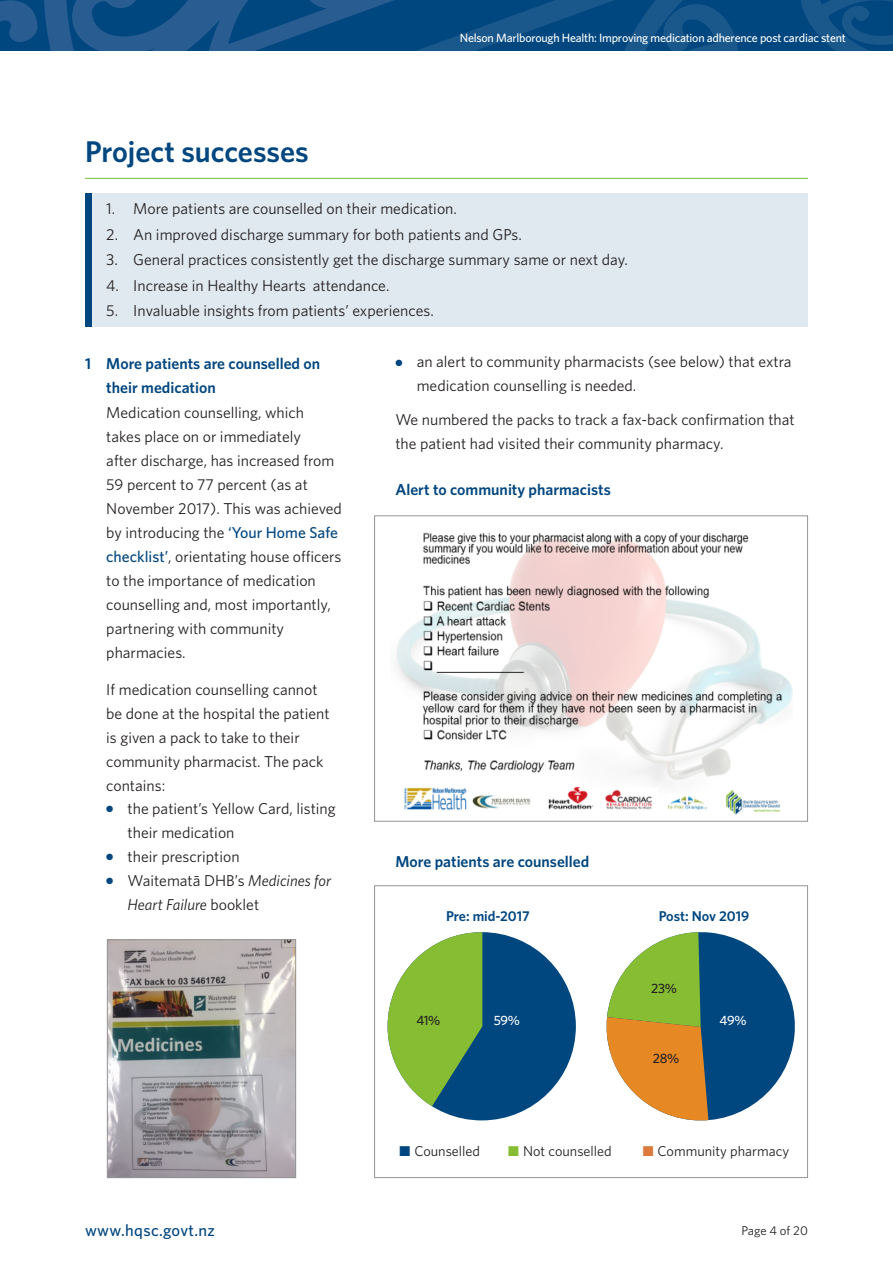
<style>
.page{position:relative;width:893px;height:1263px;background:#fff}
.page>*{position:absolute;margin:0;border:0;box-sizing:border-box;transform-origin:0 0}
._2_1_Main_sub{font:600 30px "Whitney";color:#00467f}
.t1{font:500 16.5px "Whitney";letter-spacing:.02em;color:#00467f}
._4_2_Indented{font:15.75px/24px "Whitney";color:#231f20}
._4_1_Numbered_or_not{font:600 15.75px/24px "Whitney";color:#00467f}
.t2{font:italic 15.75px/24px "Whitney";color:#231f20}
._3_1a_body_text_befo{font:14.25px "Whitney";color:#231f20}
._3_1_Body_Copy{font:600 14.25px "Whitney";color:#00467f}
._6_2_graph_content{font:500 13.5px "Whitney";color:#231f20}
._6_2_graph_content-2{font:500 13.5px "Whitney";color:#fff}
.t3{font:12.75px "Whitney";color:#231f20}
.t4{font:500 12px "Whitney";letter-spacing:-.02em;color:#fff}
.s1{font-weight:500;color:#00467f}
.s2{color:#00467f}
.s3{font-style:normal}
.s4{color:#87bd33}
.s5{color:#db7a3c}
</style>
<div class="page">
<svg style="left:0;top:0;width:415px;height:51px;background:#135088"></svg>
<svg style="left:415px;top:0;width:381px;height:51px;background:#084b83"></svg>
<svg style="left:796px;top:0;width:97px;height:51px;background:#0d4f85"></svg>
<svg style="left:837px;top:6px;width:56px;height:39px;background:#0b4e84"></svg>
<hr style="left:85px;top:178px;width:723px;height:1px;background:#7bc143">
<img style="left:109px;top:941px;width:185px;height:235px">
<div style="left:107px;top:939px;width:189px;height:239px;border:1px solid #939598"></div>
<img style="left:397px;top:532px;width:395px;height:283px">
<div style="left:374px;top:515px;width:434px;height:307px;border:1px solid #939598"></div>
<div style="left:85px;top:193px;width:723px;height:134px;background:#e0e9f0"></div>
<div style="left:85px;top:193px;width:6px;height:134px;background:#00467f"></div>
<div style="left:374px;top:885px;width:434px;height:293px;border:1px solid #939598"></div>
<div style="left:388px;top:932px;width:188px;height:188px;background:#00467f;border-radius:50%"></div>
<svg style="left:388px;top:932px;width:94px;height:188px"></svg>
<svg style="left:606px;top:932px;width:189px;height:189px"></svg>
<p class="_2_1_Main_sub" style="left:85px;top:132px;width:225px">Project successes</p>
<p class="t4" style="left:460px;top:30px;width:388px">Nelson Marlborough Health: Improving medication adherence post cardiac stent</p>
<p class="_4_2_Indented" style="left:106px;top:196px;width:352px">1. More patients are counselled on their medication.</p>
<p class="_4_2_Indented" style="left:106px;top:222px;width:417px">2. An improved discharge summary for both patients and GPs.</p>
<p class="_4_2_Indented" style="left:106px;top:247px;width:523px">3. General practices consistently get the discharge summary same or next day.</p>
<p class="_4_2_Indented" style="left:106px;top:273px;width:285px">4. Increase in Healthy Hearts attendance.</p>
<p class="_4_2_Indented" style="left:106px;top:298px;width:329px">5. Invaluable insights from patients’ experiences.</p>
<p class="_4_1_Numbered_or_not" style="left:106px;top:351px;width:215px;text-indent:-21px">1 More patients are counselled on their medication</p>
<p class="_4_2_Indented" style="left:106px;top:400px;width:237px">Medication counselling, which takes place on or immediately<br>after discharge, has increased from<br>59 percent to 77 percent (as at<br>November 2017). This was achieved by introducing the <span class="s1">‘Your Home Safe checklist’</span>, orientating house officers to the importance of medication counselling and, most importantly, partnering with community pharmacies.</p>
<p class="_4_2_Indented" style="left:106px;top:677px;width:225px">If medication counselling cannot be done at the hospital the patient is given a pack to take to their community pharmacist. The pack contains:</p>
<p class="_4_2_Indented" style="left:128px;top:796px;width:210px;text-indent:-21px"><span class="s2">●</span> the patient’s Yellow Card, listing their medication</p>
<p class="_4_2_Indented" style="left:106px;top:844px;width:135px"><span class="s2">●</span> their prescription</p>
<p class="t2" style="left:128px;top:868px;width:205px;text-indent:-21px"><span class="s2">●</span> <span class="s3">Waitematā DHB’s</span> Medicines for<br>Heart Failure <span class="s3">booklet</span></p>
<p class="_4_2_Indented" style="left:417px;top:350px;width:376px;text-indent:-21px"><span class="s2">●</span> an alert to community pharmacists (see below) that extra medication counselling is needed.</p>
<p class="_4_2_Indented" style="left:395px;top:408px;width:401px">We numbered the packs to track a fax-back confirmation that the patient had visited their community pharmacy.</p>
<p class="_4_1_Numbered_or_not" style="left:395px;top:477px;width:217px">Alert to community pharmacists</p>
<p class="_4_1_Numbered_or_not" style="left:395px;top:849px;width:195px">More patients are counselled</p>
<p class="_3_1_Body_Copy" style="left:446px;top:906px;width:85px">Pre: mid-2017</p>
<p class="_3_1_Body_Copy" style="left:659px;top:906px;width:92px">Post: Nov 2019</p>
<p class="_6_2_graph_content" style="left:416px;top:1011px;width:26px">41%</p>
<p class="_6_2_graph_content-2" style="left:494px;top:1011px;width:28px">59%</p>
<p class="_6_2_graph_content" style="left:651px;top:979px;width:27px">23%</p>
<p class="_6_2_graph_content" style="left:653px;top:1049px;width:28px">28%</p>
<p class="_6_2_graph_content-2" style="left:720px;top:1011px;width:28px">49%</p>
<p class="_3_1a_body_text_befo" style="left:400px;top:1141px;width:82px"><span class="s2">■</span> Counselled</p>
<p class="_3_1a_body_text_befo" style="left:508px;top:1141px;width:105px"><span class="s4">■</span> Not counselled</p>
<p class="_3_1a_body_text_befo" style="left:643px;top:1141px;width:148px"><span class="s5">■</span> Community pharmacy</p>
<p class="t1" style="left:85px;top:1219px;width:131px">www.hqsc.govt.nz</p>
<p class="t3" style="left:741px;top:1222px;width:68px">Page 4 of 20</p>
</div>
